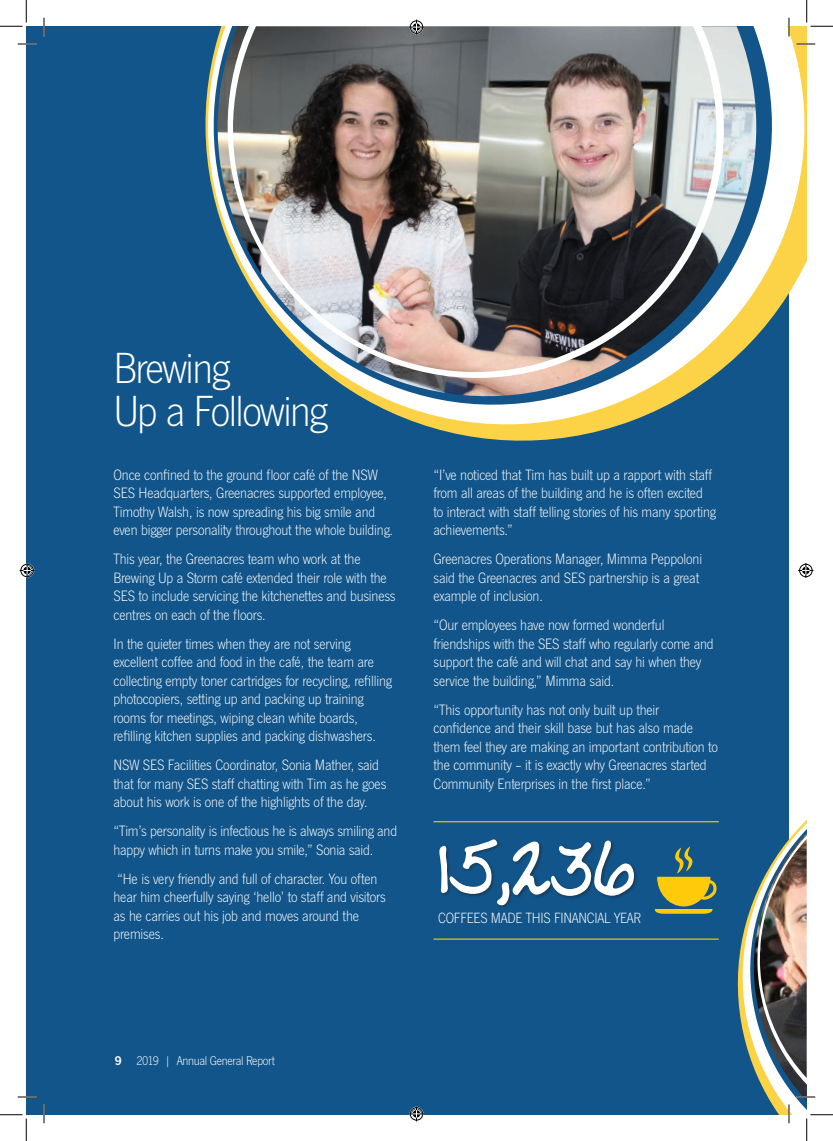
<style>
.page{position:relative;width:833px;height:1141px;background:#fff}
.page>*{position:absolute;margin:0;border:0;box-sizing:border-box;transform-origin:0 0}
.t1{font:94.5px "Ladylike BB";color:#fff}
.t2{font:45.25px/42.8px "News Got T Ligh";letter-spacing:-.035em;color:#fff}
.t3{font:15.5px/18.5px "News Got T Ligh";letter-spacing:-.01em;color:#fff}
.t4{font:15.38px "News Got T Ligh";letter-spacing:-.015em;color:#fff}
.t5{font:13.12px "News Got T Ligh";letter-spacing:-.025em;color:#fff}
.s1{font-family:"News Got T";font-weight:600}
</style>
<div class="page">
<div style="left:26px;top:26px;width:762px;height:1088px;background:#11558a"></div>
<svg style="left:407px;top:26px;width:399px;height:415px"></svg>
<img style="left:386px;top:26px;width:404px;height:393px">
<svg style="left:372px;top:26px;width:383px;height:384px"></svg>
<svg style="left:205px;top:26px;width:19px;height:205px"></svg>
<img style="left:224px;top:26px;width:523px;height:377px">
<div style="left:438px;top:838px;width:200px;height:71px;background:#231f20;opacity:.5"></div>
<hr style="left:433px;top:821px;width:285px;height:1px;background:#feca0a">
<hr style="left:433px;top:938px;width:285px;height:1px;background:#feca0a">
<svg style="left:18px;top:43px;width:18px;height:2px"></svg>
<svg style="left:796px;top:43px;width:18px;height:2px"></svg>
<svg style="left:18px;top:1096px;width:18px;height:1px"></svg>
<svg style="left:43px;top:18px;width:2px;height:18px"></svg>
<svg style="left:43px;top:1104px;width:2px;height:19px"></svg>
<svg style="left:787px;top:18px;width:2px;height:18px"></svg>
<svg style="left:0;top:0;width:27px;height:27px"></svg>
<svg style="left:0;top:1114px;width:27px;height:26px"></svg>
<svg style="left:806px;top:0;width:26px;height:27px"></svg>
<svg style="left:654px;top:730px;width:178px;height:410px"></svg>
<svg style="left:409px;top:20px;width:15px;height:15px"></svg>
<svg style="left:409px;top:1106px;width:15px;height:15px"></svg>
<svg style="left:20px;top:563px;width:15px;height:15px"></svg>
<svg style="left:798px;top:563px;width:14px;height:15px"></svg>
<h2 class="t2" style="left:113px;top:345px;width:215px">Brewing<br>Up a Following</h2>
<p class="t3" style="left:113px;top:465px;width:281px">Once confined to the ground floor café of the NSW SES Headquarters, Greenacres supported employee, Timothy Walsh, is now spreading his big smile and even bigger personality throughout the whole building.</p>
<p class="t3" style="left:113px;top:549px;width:283px">This year, the Greenacres team who work at the Brewing Up a Storm café extended their role with the SES to include servicing the kitchenettes and business centres on each of the floors.</p>
<p class="t3" style="left:113px;top:634px;width:280px">In the quieter times when they are not serving excellent coffee and food in the café, the team are collecting empty toner cartridges for recycling, refilling photocopiers, setting up and packing up training rooms for meetings, wiping clean white boards, refilling kitchen supplies and packing dishwashers.</p>
<p class="t3" style="left:113px;top:755px;width:274px">NSW SES Facilities Coordinator, Sonia Mather, said that for many SES staff chatting with Tim as he goes about his work is one of the highlights of the day.</p>
<p class="t3" style="left:113px;top:821px;width:285px">“Tim’s personality is infectious he is always smiling and happy which in turns make you smile,” Sonia said.</p>
<p class="t3" style="left:113px;top:868px;width:273px">“He is very friendly and full of character. You often hear him cheerfully saying ‘hello’ to staff and visitors as he carries out his job and moves around the premises.</p>
<p class="t3" style="left:433px;top:465px;width:284px">“I’ve noticed that Tim has built up a rapport with staff from all areas of the building and he is often excited to interact with staff telling stories of his many sporting achievements.”</p>
<p class="t3" style="left:433px;top:549px;width:270px">Greenacres Operations Manager, Mimma Peppoloni said the Greenacres and SES partnership is a great example of inclusion.</p>
<p class="t3" style="left:433px;top:615px;width:281px">“Our employees have now formed wonderful friendships with the SES staff who regularly come and support the café and will chat and say hi when they service the building,” Mimma said.</p>
<p class="t3" style="left:433px;top:699px;width:286px">“This opportunity has not only built up their confidence and their skill base but has also made them feel they are making an important contribution to the community – it is exactly why Greenacres started Community Enterprises in the first place.”</p>
<h1 class="t1" style="left:436px;top:829px;width:200px">15,236</h1>
<p class="t4" style="left:438px;top:909px;width:204px">COFFEES MADE THIS FINANCIAL YEAR</p>
<p class="t5" style="left:115px;top:1053px;width:161px"><span class="s1">9</span> 2019 | Annual General Report</p>
</div>
